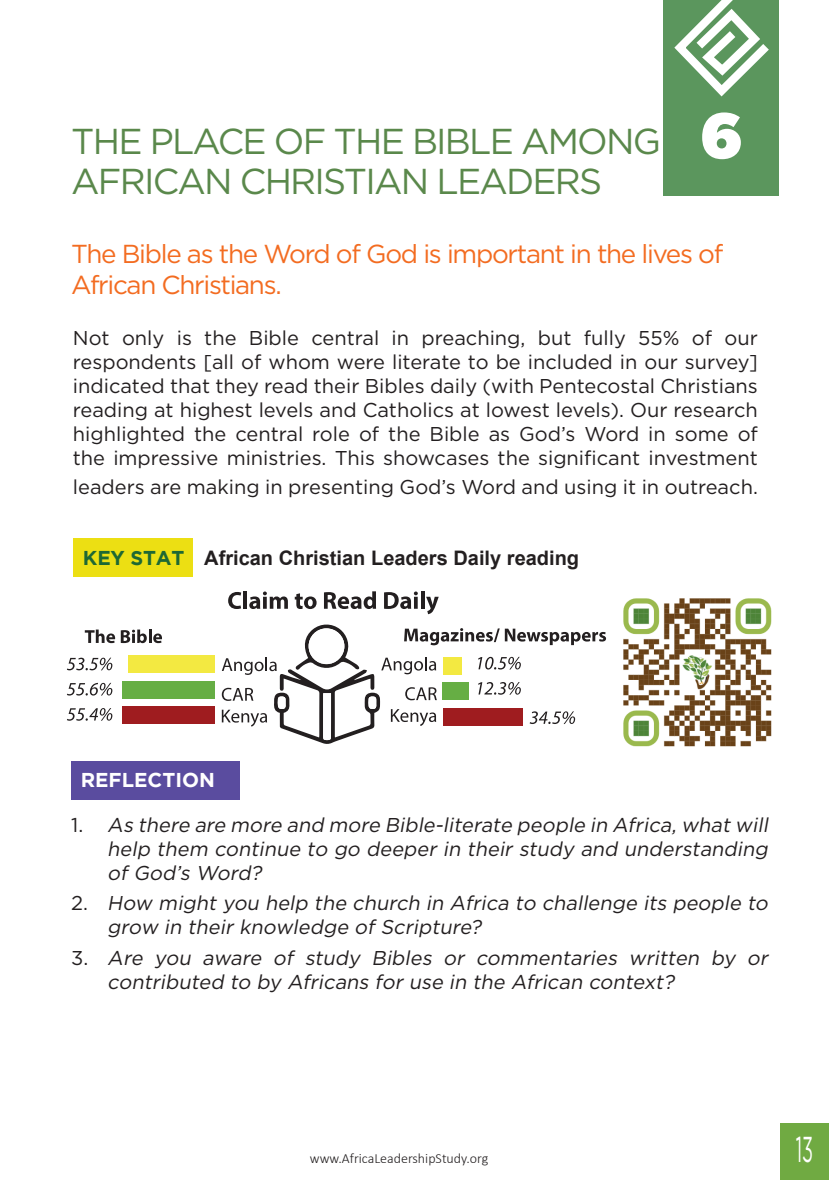
<style>
.page{position:relative;width:840px;height:1191px;background:#fff}
.page>*{position:absolute;margin:0;border:0;box-sizing:border-box;transform-origin:0 0}
.t1{font:900 64px "Gotham";color:#fff}
.t2{font:36px/40px "Gotham";letter-spacing:-.05em;color:#5a884b}
.t3{font:36px "Gotham";color:#fff;scale:.5 1}
.t4{font:26px/31.2px "Gotham";letter-spacing:-.05em;color:#f36c21}
.t5{font:20px/24px "Gotham";color:#231f20;text-align:justify}
.t6{font:italic 20px/24px "Gotham";color:#231f20}
.t7{font:700 20px "Arial";color:#231f20}
.t8{font:700 20px "Gotham";color:#fff}
.t9{font:700 20px "Gotham";letter-spacing:-.01em;color:#1e6834}
.t10{font:300 14px "Calibri";color:#231f20}
.s1{font-style:normal}
</style>
<div class="page">
<div style="left:779px;top:1123px;width:49px;height:57px;background:#70aa42"></div>
<div style="left:662px;top:0;width:115px;height:195px;background:#5b965d"></div>
<svg style="left:674px;top:0;width:95px;height:97px"></svg>
<div style="left:128px;top:655px;width:87px;height:18px;background:#f3e941"></div>
<div style="left:122px;top:681px;width:93px;height:17px;background:#66ae44"></div>
<div style="left:122px;top:706px;width:93px;height:17px;background:#9f1c1f"></div>
<svg style="left:67px;top:657px;width:45px;height:13px"></svg>
<svg style="left:67px;top:683px;width:45px;height:12px"></svg>
<svg style="left:67px;top:708px;width:45px;height:12px"></svg>
<svg style="left:85px;top:629px;width:30px;height:14px"></svg>
<svg style="left:121px;top:629px;width:26px;height:14px"></svg>
<hr style="left:148px;top:629px;width:3px;height:14px;background:#231f20">
<svg style="left:153px;top:633px;width:9px;height:10px"></svg>
<svg style="left:222px;top:591px;width:383px;height:153px"></svg>
<div style="left:71px;top:761px;width:168px;height:39px;background:#5a4c9f"></div>
<div style="left:73px;top:538px;width:120px;height:38px;background:#ecdf13"></div>
<img style="left:623px;top:598px;width:149px;height:149px">
<p class="t2" style="left:71px;top:121px;width:591px">THE PLACE OF THE BIBLE AMONG<br>AFRICAN CHRISTIAN LEADERS</p>
<p class="t1" style="left:700px;top:90px;width:44px">6</p>
<p class="t4" style="left:71px;top:237px;width:653px">The Bible as the Word of God is important in the lives of<br>African Christians.</p>
<p class="t5" style="left:73px;top:326px;width:686px">Not only is the Bible central in preaching, but fully 55% of our respondents [all of whom were literate to be included in our survey] indicated that they read their Bibles daily (with Pentecostal Christians reading at highest levels and Catholics at lowest levels). Our research highlighted the central role of the Bible as God’s Word in some of the impressive ministries. This showcases the significant investment</p>
<p class="t5" style="left:73px;top:474px;width:686px">leaders are making in presenting God’s Word and using it in outreach.</p>
<p class="t9" style="left:83px;top:546px;width:103px">KEY STAT</p>
<p class="t7" style="left:204px;top:544px;width:376px">African Christian Leaders Daily reading</p>
<p class="t8" style="left:81px;top:768px;width:135px">REFLECTION</p>
<p class="t6" style="left:107px;top:813px;width:665px;text-align:justify;text-indent:-36px"><span class="s1">1 .</span> As there are more and more Bible-literate people in Africa,what will help them continue to go deeper in their study and understanding of God’s Word?</p>
<p class="t6" style="left:107px;top:891px;width:665px;text-indent:-36px"><span class="s1">2 .</span> How might you help the church in Africa to challenge its people to grow in their knowledge of Scripture?</p>
<p class="t6" style="left:107px;top:945px;width:665px;text-indent:-36px"><span class="s1">3 .</span> Are you aware of study Bibles or commentaries written by or contributed to by Africans for use in the African context?</p>
<p class="t10" style="left:310px;top:1149px;width:180px">www.AfricaLeadershipStudy.org</p>
<h2 class="t3" style="left:795px;top:1129px;width:36px">13</h2>
</div>
